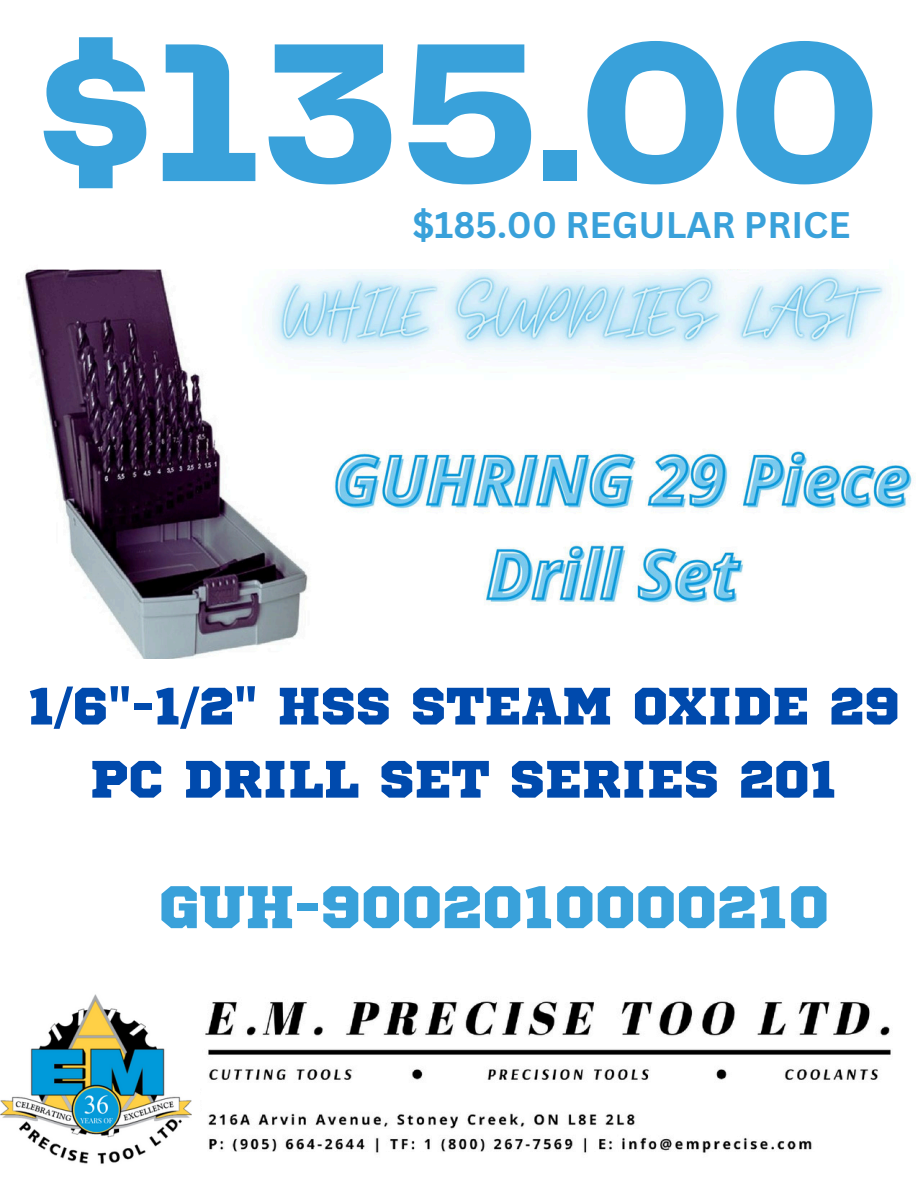
<style>
.page{position:relative;width:918px;height:1188px;background:#fff}
.page>*{position:absolute;margin:0;border:0;box-sizing:border-box;transform-origin:0 0}
.t1{font:800 205.5px "Telegraf";color:#39a1da}
.t2{font:60px "Sports World";color:#39a1da}
.t3{font:52.5px/73.2px "Sports World";color:#004aad;text-align:center}
.t4{font:700 36px "Canva Sans";color:#39a1da}
</style>
<div class="page">
<img style="left:24px;top:269px;width:888px;height:884px">
<img style="left:24px;top:970px;width:175px;height:183px">
<img style="left:0;top:983px;width:191px;height:181px">
<div style="left:38px;top:660px;width:880px;height:310px;background:#fff"></div>
<p class="t1" style="left:39px;top:25px;width:841px">$135.00</p>
<h2 class="t4" style="left:412px;top:200px;width:440px">$185.00 REGULAR PRICE</h2>
<p class="t3" style="left:28px;top:672px;width:874px">1/6"-1/2" HSS STEAM OXIDE 29<br>PC DRILL SET SERIES 201</p>
<h3 class="t2" style="left:159px;top:880px;width:672px">GUH-9002010000210</h3>
</div>
